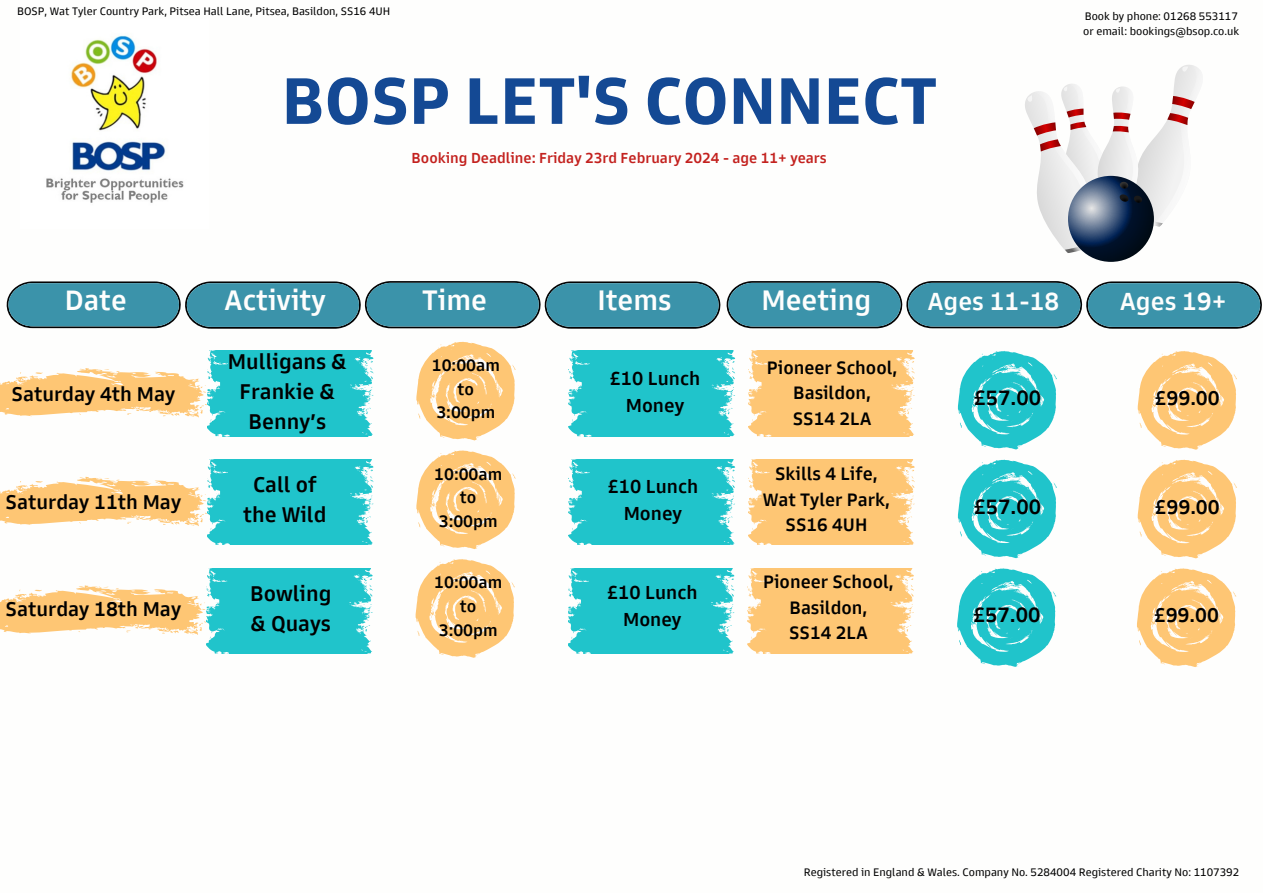
<style>
.page{position:relative;width:1263px;height:893px;background:#fff}
.page>*{position:absolute;margin:0;border:0;box-sizing:border-box;transform-origin:0 0}
.t1{font:700 67.5px "Goldman Sans";color:#144994}
.t2{font:500 29.1px "Goldman Sans";color:#fefefd}
.t3{font:500 28.88px "Goldman Sans";color:#fefefd}
.t4{font:500 25.5px "Goldman Sans";color:#fefefd}
.t5{font:500 21.98px/30.2px "Goldman Sans";color:#000;text-align:center}
.t6{font:500 21.38px "Goldman Sans";color:#000}
.t7{font:500 20.55px "Goldman Sans";color:#000}
.t8{font:500 19.42px/26.9px "Goldman Sans";color:#000;text-align:center}
.t9{font:500 18.52px/25.7px "Goldman Sans";color:#000;text-align:center}
.t10{font:500 17.1px/23.7px "Goldman Sans";color:#000;text-align:center}
.t11{font:500 15px "Goldman Sans";color:#c3211e}
.t12{font:11.25px "Goldman Sans";color:#000}
</style>
<div class="page">
<img style="left:46px;top:35px;width:138px;height:168px">
<svg style="left:6px;top:281px;width:1256px;height:48px;background:#4b93a6"></svg>
<svg style="left:0;top:351px;width:374px;height:85px"></svg>
<svg style="left:416px;top:341px;width:100px;height:100px"></svg>
<svg style="left:958px;top:351px;width:99px;height:99px"></svg>
<svg style="left:569px;top:351px;width:167px;height:85px;background:#30c8ce"></svg>
<svg style="left:749px;top:351px;width:166px;height:85px;background:#fec97d"></svg>
<svg style="left:1137px;top:351px;width:100px;height:99px"></svg>
<svg style="left:0;top:459px;width:374px;height:86px"></svg>
<svg style="left:416px;top:450px;width:100px;height:100px"></svg>
<svg style="left:958px;top:459px;width:99px;height:100px"></svg>
<svg style="left:569px;top:459px;width:167px;height:86px;background:#30c8ce"></svg>
<svg style="left:749px;top:459px;width:166px;height:86px;background:#fec97d"></svg>
<svg style="left:1137px;top:459px;width:100px;height:100px"></svg>
<svg style="left:0;top:568px;width:373px;height:85px"></svg>
<svg style="left:415px;top:559px;width:100px;height:99px"></svg>
<svg style="left:957px;top:568px;width:99px;height:99px"></svg>
<svg style="left:568px;top:568px;width:167px;height:85px;background:#30c8ce"></svg>
<svg style="left:748px;top:568px;width:166px;height:85px;background:#fec97d"></svg>
<svg style="left:1137px;top:568px;width:99px;height:99px"></svg>
<svg style="left:1025px;top:65px;width:176px;height:193px"></svg>
<p class="t12" style="left:17px;top:7px;width:375px">BOSP, Wat Tyler Country Park, Pitsea Hall Lane, Pitsea, Basildon, SS16 4UH</p>
<h3 class="t12" style="left:1085px;top:12px;width:155px">Book by phone: 01268 553117</h3>
<p class="t12" style="left:1083px;top:27px;width:158px">or email: bookings@bsop.co.uk</p>
<p class="t1" style="left:282px;top:76px;width:657px">BOSP LET'S CONNECT</p>
<h2 class="t11" style="left:412px;top:152px;width:417px">Booking Deadline: Friday 23rd February 2024 - age 11+ years</h2>
<p class="t3" style="left:65px;top:290px;width:63px">Date</p>
<p class="t2" style="left:224px;top:290px;width:103px">Activity</p>
<p class="t2" style="left:422px;top:289px;width:66px">Time</p>
<p class="t2" style="left:597px;top:290px;width:76px">Items</p>
<h1 class="t2" style="left:761px;top:289px;width:112px">Meeting</h1>
<p class="t4" style="left:927px;top:292px;width:133px">Ages 11-18</p>
<p class="t4" style="left:1120px;top:292px;width:108px">Ages 19+</p>
<h2 class="t7" style="left:12px;top:386px;width:165px">Saturday 4th May</h2>
<p class="t7" style="left:6px;top:495px;width:177px">Saturday 11th May</p>
<p class="t7" style="left:6px;top:601px;width:177px">Saturday 18th May</p>
<p class="t5" style="left:228px;top:349px;width:120px">Mulligans &amp;<br>Frankie &amp;<br>Benny’s</p>
<p class="t5" style="left:243px;top:472px;width:85px">Call of the Wild</p>
<h4 class="t5" style="left:250px;top:581px;width:83px;text-align:left">Bowling &amp; Quays</h4>
<h2 class="t10" style="left:432px;top:355px;width:70px">10:00am to<br>3:00pm</h2>
<h4 class="t10" style="left:434px;top:464px;width:70px">10:00am to<br>3:00pm</h4>
<h4 class="t10" style="left:434px;top:573px;width:70px">10:00am to<br>3:00pm</h4>
<p class="t8" style="left:610px;top:368px;width:92px">£10 Lunch<br>Money</p>
<h4 class="t8" style="left:607px;top:475px;width:92px">£10 Lunch<br>Money</h4>
<p class="t8" style="left:607px;top:581px;width:92px">£10 Lunch<br>Money</p>
<p class="t9" style="left:767px;top:357px;width:132px">Pioneer School,<br>Basildon,<br>SS14 2LA</p>
<h6 class="t9" style="left:763px;top:463px;width:129px">Skills 4 Life,<br>Wat Tyler Park,<br>SS16 4UH</h6>
<h2 class="t9" style="left:763px;top:571px;width:132px">Pioneer School,<br>Basildon,<br>SS14 2LA</h2>
<p class="t6" style="left:973px;top:390px;width:69px">£57.00</p>
<h2 class="t7" style="left:1154px;top:390px;width:67px">£99.00</h2>
<h4 class="t6" style="left:973px;top:498px;width:69px">£57.00</h4>
<p class="t7" style="left:1154px;top:499px;width:67px">£99.00</p>
<h4 class="t6" style="left:973px;top:607px;width:69px">£57.00</h4>
<p class="t7" style="left:1154px;top:608px;width:67px">£99.00</p>
<h3 class="t12" style="left:804px;top:868px;width:437px">Registered in England &amp; Wales. Company No. 5284004 Registered Charity No: 1107392</h3>
</div>
